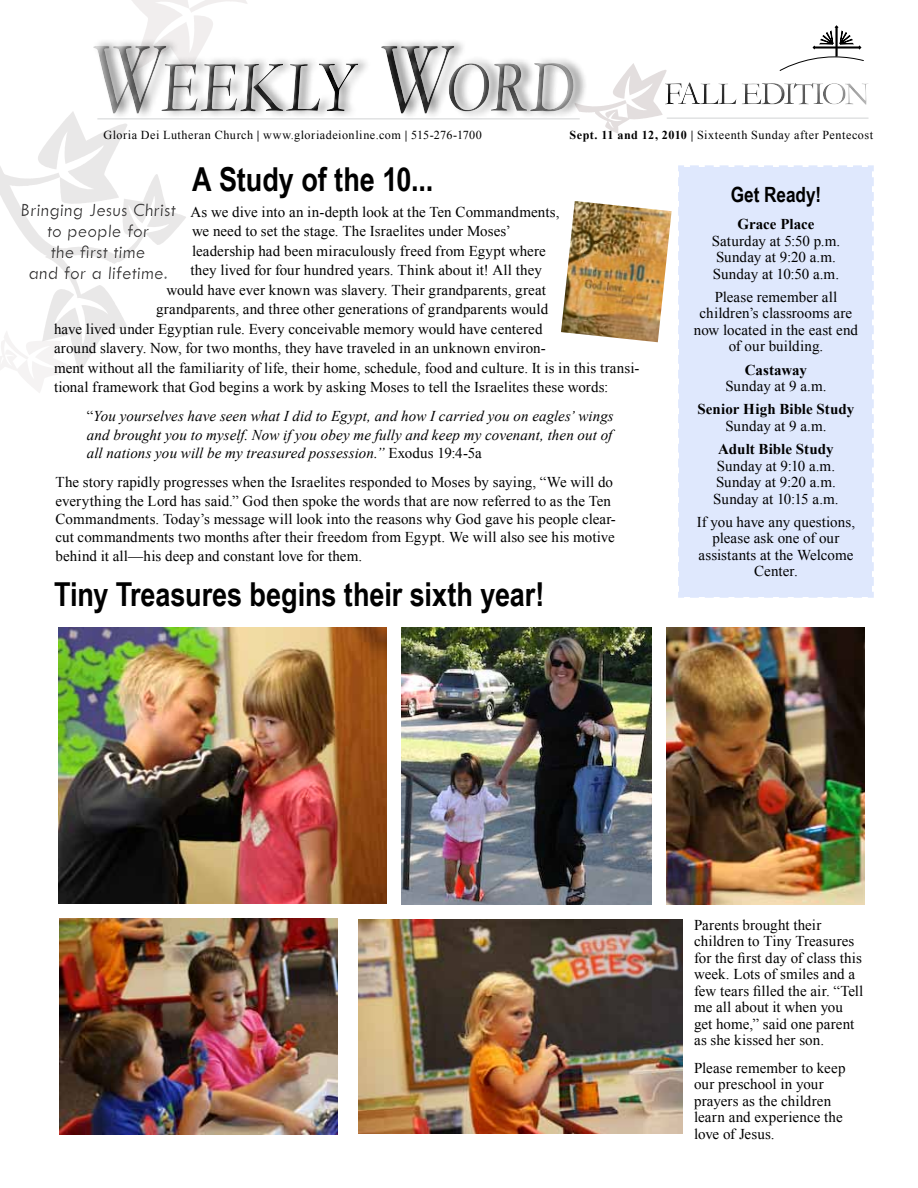
<style>
.page{position:relative;width:918px;height:1188px;background:#fff}
.page>*{position:absolute;margin:0;border:0;box-sizing:border-box;transform-origin:0 0}
.t1{font:700 33px "Arial Narrow";letter-spacing:-.005em;color:#000}
.t2{font:700 21px "Arial Narrow";color:#000}
.t3{font:19.5px/21px "Tw Cen";color:#4e4d4d;text-align:center}
.t4{font:15px/16.5px "Times New Roman";letter-spacing:.005em;color:#000}
.t5{font:italic 15px/18.3px "Times New Roman";letter-spacing:.01em;color:#000;text-align:justify}
.t6{font:700 15px "Times New Roman";color:#000}
.t7{font:12.15px "Times New Roman";letter-spacing:.045em;color:#000}
.s1{font-weight:700}
.s2{font-style:normal}
.s3{color:#6e7072}
</style>
<div class="page">
<div style="left:678px;top:165px;width:196px;height:433px;background:#dfe8fd"></div>
<svg style="left:0;top:0;width:247px;height:393px"></svg>
<svg style="left:589px;top:25px;width:280px;height:109px"></svg>
<div style="left:79px;top:27px;width:510px;height:105px;background:#000;opacity:.5"></div>
<div style="left:83px;top:35px;width:495px;height:85px;background:#fff"></div>
<div style="left:85px;top:39px;width:499px;height:85px;background:#000;opacity:.75"></div>
<img style="left:561px;top:201px;width:111px;height:141px">
<img style="left:59px;top:627px;width:328px;height:277px">
<img style="left:358px;top:919px;width:324px;height:215px">
<img style="left:60px;top:918px;width:278px;height:216px">
<img style="left:667px;top:628px;width:197px;height:276px">
<img style="left:401px;top:628px;width:251px;height:276px">
<p class="t7" style="left:104px;top:127px;width:380px">Gloria Dei Lutheran Church <span class="s1">|</span> www.gloriadeionline.com <span class="s1">|</span> 515-276-1700</p>
<p class="t7" style="left:570px;top:127px;width:305px"><span class="s1">Sept. 11 and 12, 2010 |</span> Sixteenth Sunday after Pentecost</p>
<h1 class="t1" style="left:192px;top:154px;width:243px">A Study of the 10...</h1>
<p class="t4" style="left:190px;top:203px;width:370px">As we dive into an in-depth look at the Ten Commandments,</p>
<p class="t4" style="left:192px;top:223px;width:320px">we need to set the stage. The Israelites under Moses’</p>
<p class="t4" style="left:192px;top:242px;width:355px">leadership had been miraculously freed from Egypt where</p>
<p class="t4" style="left:190px;top:262px;width:353px">they lived for four hundred years. Think about it! All they</p>
<p class="t4" style="left:166px;top:281px;width:381px">would have ever known was slavery. Their grandparents, great</p>
<p class="t4" style="left:156px;top:301px;width:394px">grandparents, and three other generations of grandparents would</p>
<p class="t4" style="left:54px;top:320px;width:490px">have lived under Egyptian rule. Every conceivable memory would have centered</p>
<p class="t4" style="left:54px;top:340px;width:493px">around slavery. Now, for two months, they have traveled in an unknown environ-</p>
<p class="t4" style="left:54px;top:359px;width:587px">ment without all the familiarity of life, their home, schedule, food and culture. It is in this transi-</p>
<p class="t4" style="left:54px;top:379px;width:556px">tional framework that God begins a work by asking Moses to tell the Israelites these words:</p>
<p class="t5" style="left:87px;top:407px;width:528px"><span class="s2">“</span>You yourselves have seen what I did to Egypt, and how I carried you on eagles’ wings and brought you to myself. Now if you obey me fully and keep my covenant, then out of all nations you will be my treasured possession.” <span class="s2">Exodus 19:4-5a</span></p>
<p class="t4" style="left:56px;top:473px;width:562px;line-height:18.3px">The story rapidly progresses when the Israelites responded to Moses by saying, “We will do everything the Lord has said.” God then spoke the words that are now referred to as the Ten Commandments. Today’s message will look into the reasons why God gave his people clear&shy;cut commandments two months after their freedom from Egypt. We will also see his motive behind it all—his deep and constant love for them.</p>
<h1 class="t1" style="left:54px;top:569px;width:492px">Tiny Treasures begins their sixth year!</h1>
<h3 class="t3" style="left:20px;top:200px;width:159px">Bringing Jesus Christ to people for<br>the first time<br>and for a lifetime<span class="s3">.</span></h3>
<h2 class="t2" style="left:731px;top:179px;width:92px">Get Ready!</h2>
<p class="t6" style="left:737px;top:214px;width:79px">Grace Place</p>
<p class="t4" style="left:712px;top:232px;width:130px">Saturday at 5:50 p.m.<br>Sunday at 9:20 a.m.<br>Sunday at 10:50 a.m.</p>
<p class="t4" style="left:694px;top:288px;width:166px;text-align:center">Please remember all children’s classrooms are now located in the east end of our building.</p>
<p class="t6" style="left:745px;top:359px;width:64px">Castaway</p>
<p class="t4" style="left:725px;top:378px;width:103px">Sunday at 9 a.m.</p>
<p class="t6" style="left:697px;top:399px;width:158px">Senior High Bible Study</p>
<p class="t4" style="left:725px;top:417px;width:103px">Sunday at 9 a.m.</p>
<p class="t6" style="left:718px;top:439px;width:117px">Adult Bible Study</p>
<p class="t4" style="left:713px;top:457px;width:127px">Sunday at 9:10 a.m.<br>Sunday at 9:20 a.m.<br>Sunday at 10:15 a.m.</p>
<p class="t4" style="left:697px;top:513px;width:160px;text-align:center">If you have any questions, please ask one of our assistants at the Welcome<br>Center.</p>
<p class="t4" style="left:694px;top:916px;width:171px">Parents brought their children to Tiny Treasures for the first day of class this week. Lots of smiles and a few tears filled the air. “Tell me all about it when you get home,” said one parent as she kissed her son.</p>
<p class="t4" style="left:694px;top:1059px;width:153px">Please remember to keep our preschool in your prayers as the children learn and experience the love of Jesus.</p>
</div>
